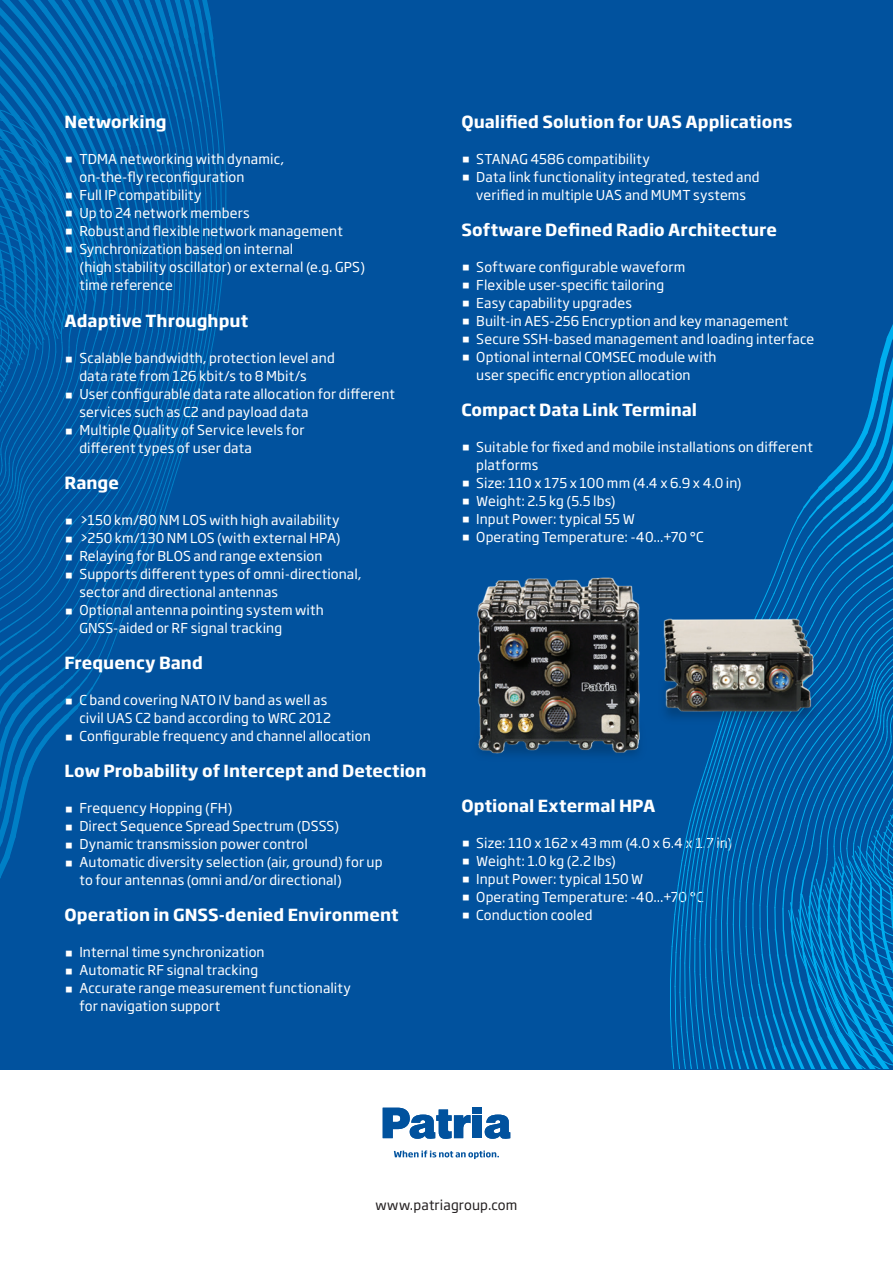
<style>
.page{position:relative;width:893px;height:1263px;background:#fff}
.page>*{position:absolute;margin:0;border:0;box-sizing:border-box;transform-origin:0 0}
.t1{font:700 16.5px "Soho Gothic Pro";letter-spacing:.005em;color:#fff}
.t2{font:13.5px/18px "Soho Gothic Pro";letter-spacing:.01em;color:#fff}
.t3{font:13.5px "Soho Gothic Pro";letter-spacing:.015em;color:#231f20}
.s1{font-family:"Arial";font-size:25.5px}
</style>
<div class="page">
<div style="left:0;top:0;width:893px;height:1069px;background:#01529e"></div>
<hr style="left:226px;top:181px;width:1px;height:34px;background:#00aeef">
<svg style="left:0;top:0;width:226px;height:879px"></svg>
<svg style="left:670px;top:324px;width:223px;height:745px"></svg>
<img style="left:477px;top:559px;width:352px;height:220px">
<svg style="left:484px;top:1114px;width:26px;height:25px"></svg>
<div style="left:472px;top:1107px;width:10px;height:6px;background:#01529e"></div>
<div style="left:472px;top:1115px;width:10px;height:23px;background:#01529e"></div>
<svg style="left:383px;top:1108px;width:87px;height:31px"></svg>
<svg style="left:394px;top:1150px;width:105px;height:9px"></svg>
<p class="t1" style="left:65px;top:109px;width:104px">Networking</p>
<p class="t2" style="left:79px;top:149px;width:206px;text-indent:-15px"><span class="s1">▪</span> TDMA networking with dynamic, on-the-fly reconfiguration</p>
<p class="t2" style="left:65px;top:185px;width:139px"><span class="s1">▪</span> Full IP compatibility</p>
<p class="t2" style="left:65px;top:203px;width:187px"><span class="s1">▪</span> Up to 24 network members</p>
<p class="t2" style="left:65px;top:221px;width:280px"><span class="s1">▪</span> Robust and flexible network management</p>
<p class="t2" style="left:79px;top:239px;width:287px;text-indent:-15px"><span class="s1">▪</span> Synchronization based on internal<br>(high stability oscillator) or external (e.g. GPS) time reference</p>
<p class="t1" style="left:65px;top:308px;width:185px">Adaptive Throughput</p>
<p class="t2" style="left:79px;top:349px;width:257px;text-indent:-15px"><span class="s1">▪</span> Scalable bandwidth, protection level and data rate from 126 kbit/s to 8 Mbit/s</p>
<p class="t2" style="left:79px;top:385px;width:317px;text-indent:-15px"><span class="s1">▪</span> User configurable data rate allocation for different services such as C2 and payload data</p>
<p class="t2" style="left:79px;top:421px;width:227px;text-indent:-15px"><span class="s1">▪</span> Multiple Quality of Service levels for different types of user data</p>
<p class="t1" style="left:65px;top:470px;width:56px">Range</p>
<p class="t2" style="left:65px;top:511px;width:277px"><span class="s1">▪</span> &gt;150 km/80 NM LOS with high availability</p>
<p class="t2" style="left:65px;top:529px;width:277px"><span class="s1">▪</span> &gt;250 km/130 NM LOS (with external HPA)</p>
<p class="t2" style="left:65px;top:547px;width:260px"><span class="s1">▪</span> Relaying for BLOS and range extension</p>
<p class="t2" style="left:79px;top:565px;width:284px;text-indent:-15px"><span class="s1">▪</span> Supports different types of omni-directional, sector and directional antennas</p>
<p class="t2" style="left:79px;top:601px;width:246px;text-indent:-15px"><span class="s1">▪</span> Optional antenna pointing system with<br>GNSS-aided or RF signal tracking</p>
<p class="t1" style="left:65px;top:650px;width:140px">Frequency Band</p>
<p class="t2" style="left:65px;top:691px;width:268px;text-align:right"><span class="s1">▪</span> C band covering NATO IV band as well as civil UAS C2 band according to WRC 2012</p>
<p class="t2" style="left:65px;top:727px;width:308px"><span class="s1">▪</span> Configurable frequency and channel allocation</p>
<p class="t1" style="left:65px;top:758px;width:364px">Low Probability of Intercept and Detection</p>
<p class="t2" style="left:65px;top:799px;width:170px"><span class="s1">▪</span> Frequency Hopping (FH)</p>
<p class="t2" style="left:65px;top:817px;width:276px"><span class="s1">▪</span> Direct Sequence Spread Spectrum (DSSS)</p>
<p class="t2" style="left:65px;top:835px;width:245px"><span class="s1">▪</span> Dynamic transmission power control</p>
<p class="t2" style="left:79px;top:853px;width:305px;text-indent:-15px"><span class="s1">▪</span> Automatic diversity selection (air, ground) for up to four antennas (omni and/or directional)</p>
<p class="t1" style="left:65px;top:902px;width:336px">Operation in GNSS-denied Environment</p>
<p class="t2" style="left:65px;top:943px;width:202px"><span class="s1">▪</span> Internal time synchronization</p>
<p class="t2" style="left:65px;top:961px;width:195px"><span class="s1">▪</span> Automatic RF signal tracking</p>
<p class="t2" style="left:79px;top:979px;width:273px;text-indent:-15px"><span class="s1">▪</span> Accurate range measurement functionality for navigation support</p>
<p class="t1" style="left:461px;top:109px;width:333px">Qualified Solution for UAS Applications</p>
<p class="t2" style="left:461px;top:149px;width:190px"><span class="s1">▪</span> STANAG 4586 compatibility</p>
<p class="t2" style="left:461px;top:167px;width:300px;text-align:center"><span class="s1">▪</span> Data link functionality integrated, tested and verified in multiple UAS and MUMT systems</p>
<p class="t1" style="left:461px;top:217px;width:317px">Software Defined Radio Architecture</p>
<p class="t2" style="left:461px;top:257px;width:225px"><span class="s1">▪</span> Software configurable waveform</p>
<p class="t2" style="left:461px;top:275px;width:204px"><span class="s1">▪</span> Flexible user-specific tailoring</p>
<p class="t2" style="left:461px;top:293px;width:172px"><span class="s1">▪</span> Easy capability upgrades</p>
<p class="t2" style="left:461px;top:311px;width:329px"><span class="s1">▪</span> Built-in AES-256 Encryption and key management</p>
<p class="t2" style="left:461px;top:329px;width:355px"><span class="s1">▪</span> Secure SSH-based management and loading interface</p>
<p class="t2" style="left:476px;top:347px;width:242px;text-indent:-15px"><span class="s1">▪</span> Optional internal COMSEC module with user specific encryption allocation</p>
<p class="t1" style="left:461px;top:397px;width:237px">Compact Data Link Terminal</p>
<p class="t2" style="left:476px;top:437px;width:338px;text-indent:-15px"><span class="s1">▪</span> Suitable for fixed and mobile installations on different platforms</p>
<p class="t2" style="left:461px;top:473px;width:282px"><span class="s1">▪</span> Size: 110 x 175 x 100 mm (4.4 x 6.9 x 4.0 in)</p>
<p class="t2" style="left:461px;top:491px;width:156px"><span class="s1">▪</span> Weight: 2.5 kg (5.5 lbs)</p>
<p class="t2" style="left:461px;top:509px;width:175px"><span class="s1">▪</span> Input Power: typical 55 W</p>
<p class="t2" style="left:461px;top:527px;width:244px"><span class="s1">▪</span> Operating Temperature: -40...+70 °C</p>
<p class="t1" style="left:461px;top:793px;width:196px">Optional Extermal HPA</p>
<p class="t2" style="left:461px;top:833px;width:272px"><span class="s1">▪</span> Size: 110 x 162 x 43 mm (4.0 x 6.4 x 1.7 in)</p>
<p class="t2" style="left:461px;top:851px;width:156px"><span class="s1">▪</span> Weight: 1.0 kg (2.2 lbs)</p>
<p class="t2" style="left:461px;top:869px;width:184px"><span class="s1">▪</span> Input Power: typical 150 W</p>
<p class="t2" style="left:461px;top:887px;width:244px"><span class="s1">▪</span> Operating Temperature: -40...+70 °C</p>
<p class="t2" style="left:461px;top:905px;width:133px"><span class="s1">▪</span> Conduction cooled</p>
<p class="t3" style="left:376px;top:1194px;width:143px">www.patriagroup.com</p>
</div>
